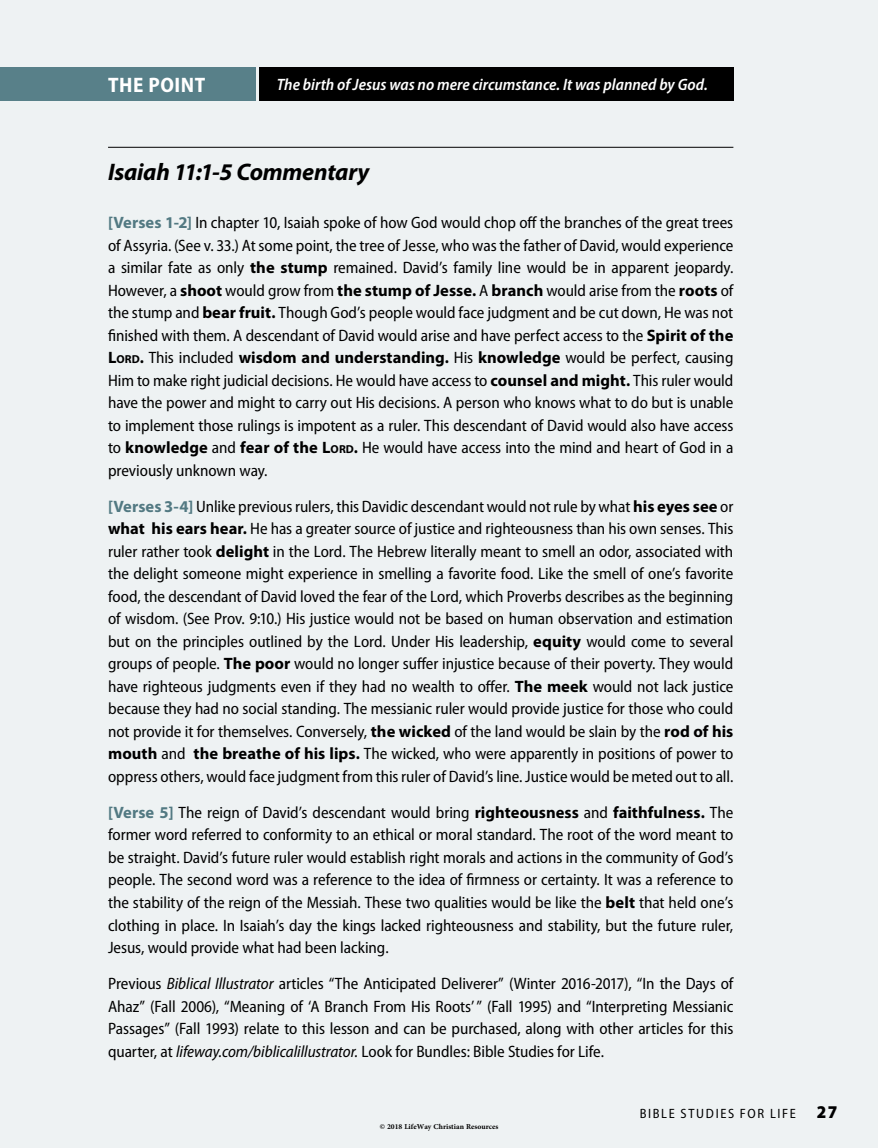
<style>
.page{position:relative;width:878px;height:1148px;background:#eef2f3}
.page>*{position:absolute;margin:0;border:0;box-sizing:border-box;transform-origin:0 0}
.t1{font:italic 700 24px "Myriad Pro";letter-spacing:-.01em;color:#000}
.t2{font:700 semi-condensed 21px "Myriad Pro";letter-spacing:.025em;color:#fff}
.t3{font:semi-condensed 16.5px/22.5px "Myriad Pro";letter-spacing:-.005em;color:#000;text-align:justify}
.t4{font:italic 600 semi-condensed 16.5px "Myriad Pro";color:#fff}
.t5{font:semi-condensed 13.5px "Myriad Pro";letter-spacing:.125em;color:#000}
.t6{font:700 10.5px "Adobe Arabic";color:#000}
.s1{font-weight:700;font-stretch:normal;color:#588089}
.s2{font-weight:700;font-stretch:normal}
.s3{font-weight:700}
.s4{font-weight:700;font-stretch:normal;font-size:11.55px}
.s5{font-style:italic}
.s6{font-weight:900;font-size:18px}
</style>
<div class="page">
<div style="left:259px;top:68px;width:474px;height:33px;background:#000"></div>
<div style="left:0;top:68px;width:256px;height:33px;background:#588089"></div>
<hr style="left:108px;top:147px;width:625px;height:1px;background:#000">
<p class="t2" style="left:108px;top:73px;width:98px">THE POINT</p>
<p class="t4" style="left:277px;top:76px;width:433px">The birth of Jesus was no mere circumstance. It was planned by God.</p>
<h1 class="t1" style="left:108px;top:159px;width:263px">Isaiah 11:1-5 Commentary</h1>
<p class="t3" style="left:108px;top:212px;width:627px"><span class="s1">[Verses 1-2]</span> In chapter 10, Isaiah spoke of how God would chop off the branches of the great trees of Assyria. (See v. 33.) At some point, the tree of Jesse, who was the father of David, would experience a similar fate as only <span class="s2">the stump</span> remained. David’s family line would be in apparent jeopardy.<br>However, a <span class="s2">shoot</span> would grow from <span class="s2">the stump of Jesse</span><span class="s3">.</span> A <span class="s2">branch</span> would arise from the <span class="s2">roots</span> of the stump and <span class="s2">bear fruit</span><span class="s3">.</span> Though God’s people would face judgment and be cut down, He was not finished with them. A descendant of David would arise and have perfect access to the <span class="s2">Spirit of the L</span><span class="s4">ORD</span><span class="s3">.</span> This included <span class="s2">wisdom and understanding</span><span class="s3">.</span> His <span class="s2">knowledge</span> would be perfect, causing Him to make right judicial decisions. He would have access to <span class="s2">counsel and might</span><span class="s3">.</span> This ruler would have the power and might to carry out His decisions. A person who knows what to do but is unable to implement those rulings is impotent as a ruler. This descendant of David would also have access to <span class="s2">knowledge</span> and <span class="s2">fear of the L</span><span class="s4">ORD</span><span class="s3">.</span> He would have access into the mind and heart of God in a previously unknown way.</p>
<p class="t3" style="left:108px;top:495px;width:627px"><span class="s1">[Verses 3-4]</span> Unlike previous rulers, this Davidic descendant would not rule by what <span class="s2">his eyes see</span> or <span class="s2">what his ears hear</span><span class="s3">.</span> He has a greater source of justice and righteousness than his own senses. This ruler rather took <span class="s2">delight</span> in the Lord. The Hebrew literally meant to smell an odor, associated with the delight someone might experience in smelling a favorite food. Like the smell of one’s favorite food, the descendant of David loved the fear of the Lord, which Proverbs describes as the beginning of wisdom. (See Prov. 9:10.) His justice would not be based on human observation and estimation but on the principles outlined by the Lord. Under His leadership, <span class="s2">equity</span> would come to several groups of people. <span class="s2">The poor</span> would no longer suffer injustice because of their poverty. They would have righteous judgments even if they had no wealth to offer. <span class="s2">The meek</span> would not lack justice because they had no social standing. The messianic ruler would provide justice for those who could not provide it for themselves. Conversely, <span class="s2">the wicked</span> of the land would be slain by the <span class="s2">rod of his mouth</span> and <span class="s2">the breathe of his lips</span><span class="s3">.</span> The wicked, who were apparently in positions of power to oppress others, would face judgment from this ruler of David’s line. Justice would be meted out to all.</p>
<p class="t3" style="left:108px;top:801px;width:627px"><span class="s1">[Verse 5]</span> The reign of David’s descendant would bring <span class="s2">righteousness</span> and <span class="s2">faithfulness</span><span class="s3">.</span> The former word referred to conformity to an ethical or moral standard. The root of the word meant to be straight. David’s future ruler would establish right morals and actions in the community of God’s people. The second word was a reference to the idea of firmness or certainty. It was a reference to the stability of the reign of the Messiah. These two qualities would be like the <span class="s2">belt</span> that held one’s clothing in place. In Isaiah’s day the kings lacked righteousness and stability, but the future ruler, Jesus, would provide what had been lacking.</p>
<p class="t3" style="left:108px;top:972px;width:627px">Previous <span class="s5">Biblical Illustrator</span> articles “The Anticipated Deliverer” (Winter 2016-2017), “In the Days of Ahaz” (Fall 2006), “Meaning of ‘A Branch From His Roots’” (Fall 1995) and “Interpreting Messianic Passages” (Fall 1993) relate to this lesson and can be purchased, along with other articles for this quarter, at <span class="s5">lifeway.com/biblicalillustrator.</span> Look for Bundles: Bible Studies for Life.</p>
<p class="t6" style="left:380px;top:1119px;width:120px">© 2018 LifeWay Christian Resources</p>
<p class="t5" style="left:639px;top:1106px;width:199px">BIBLE STUDIES FOR LIFE <span class="s6">27</span></p>
</div>
